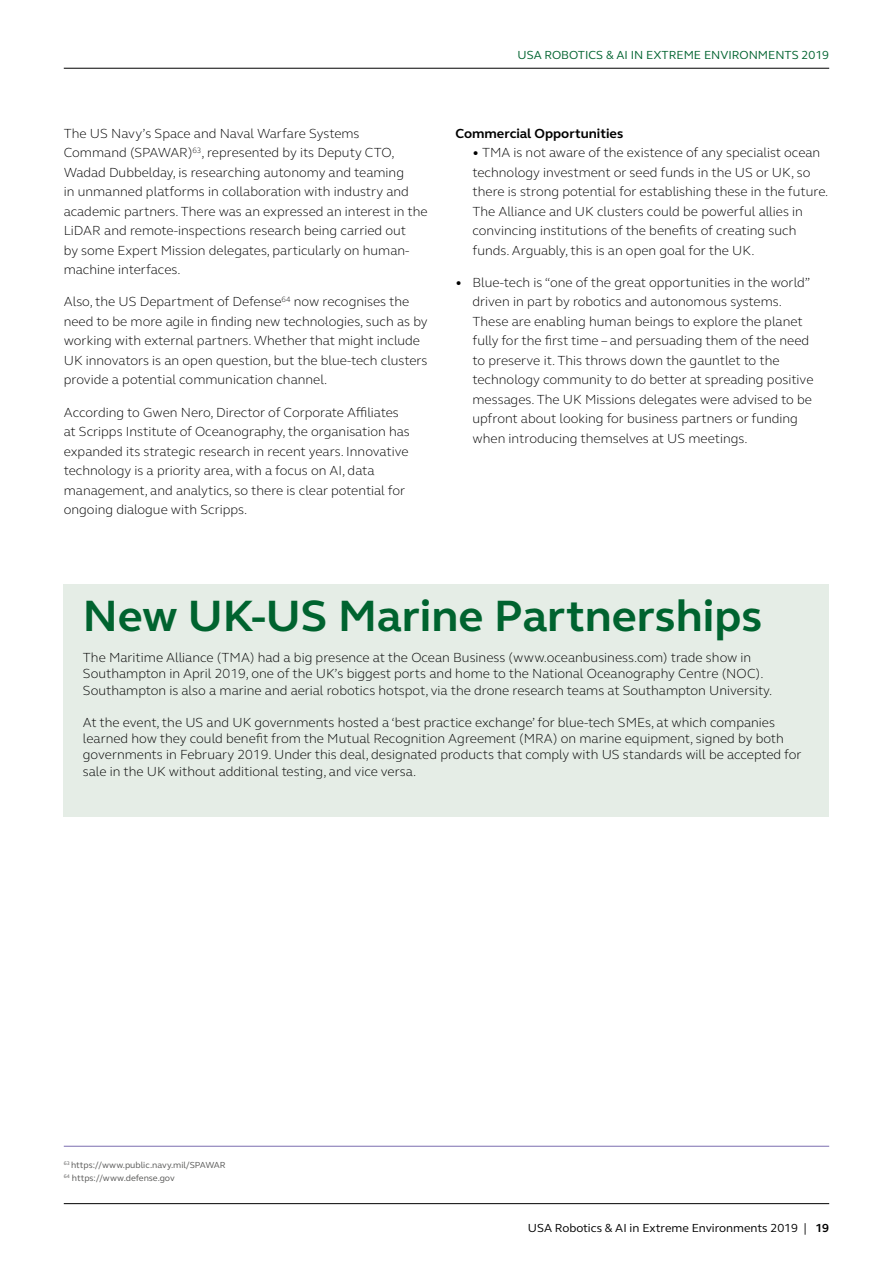
<style>
.page{position:relative;width:893px;height:1263px;background:#fff}
.page>*{position:absolute;margin:0;border:0;box-sizing:border-box;transform-origin:0 0}
.t1{font:700 45px "FS Elliot";color:#00632f}
.t2{font:300 13.5px/19.5px "FS Elliot";color:#000}
.t3{font:700 13.5px "FS Elliot";color:#000}
.t4{font:12px "FS Elliot";color:#000}
.t5{font:12px "FS Elliot";color:#00632f}
.t6{font:9px/13.5px "FS Elliot";color:#575756}
.s1{font-weight:700}
</style>
<div class="page">
<hr style="left:64px;top:1203px;width:765px;height:1px;background:#000">
<hr style="left:64px;top:68px;width:765px;height:1px;background:#000">
<div style="left:64px;top:584px;width:765px;height:232px;background:#e5ede6"></div>
<hr style="left:64px;top:1146px;width:765px;height:1px;background:#7c6eb0">
<p class="t2" style="left:64px;top:123px;width:365px">The US Navy’s Space and Naval Warfare Systems<br>Command (SPAWAR)<sup>63</sup>, represented by its Deputy CTO, Wadad Dubbelday, is researching autonomy and teaming<br>in unmanned platforms in collaboration with industry and academic partners. There was an expressed an interest in the LiDAR and remote-inspections research being carried out<br>by some Expert Mission delegates, particularly on human&shy;machine interfaces.</p>
<p class="t2" style="left:64px;top:292px;width:365px">Also, the US Department of Defense<sup>64</sup> now recognises the need to be more agile in finding new technologies, such as by working with external partners. Whether that might include UK innovators is an open question, but the blue-tech clusters provide a potential communication channel.</p>
<p class="t2" style="left:64px;top:402px;width:348px">According to Gwen Nero, Director of Corporate Affiliates at Scripps Institute of Oceanography, the organisation has expanded its strategic research in recent years. Innovative technology is a priority area, with a focus on AI, data management, and analytics, so there is clear potential for ongoing dialogue with Scripps.</p>
<p class="t5" style="left:517px;top:47px;width:313px">USA ROBOTICS &amp; AI IN EXTREME ENVIRONMENTS 2019</p>
<p class="t3" style="left:455px;top:124px;width:169px">Commercial Opportunities</p>
<p class="t2" style="left:472px;top:142px;width:357px">• TMA is not aware of the existence of any specialist ocean technology investment or seed funds in the US or UK, so there is strong potential for establishing these in the future.<br>The Alliance and UK clusters could be powerful allies in convincing institutions of the benefits of creating such funds. Arguably, this is an open goal for the UK.</p>
<p class="t2" style="left:472px;top:272px;width:342px;text-indent:-17px">• Blue-tech is “one of the great opportunities in the world” driven in part by robotics and autonomous systems.<br>These are enabling human beings to explore the planet fully for the first time – and persuading them of the need to preserve it. This throws down the gauntlet to the technology community to do better at spreading positive messages. The UK Missions delegates were advised to be upfront about looking for business partners or funding when introducing themselves at US meetings.</p>
<h1 class="t1" style="left:83px;top:585px;width:681px">New UK-US Marine Partnerships</h1>
<p class="t2" style="left:83px;top:649px;width:691px;line-height:16.2px">The Maritime Alliance (TMA) had a big presence at the Ocean Business (www.oceanbusiness.com) trade show in<br>Southampton in April 2019, one of the UK’s biggest ports and home to the National Oceanography Centre (NOC).<br>Southampton is also a marine and aerial robotics hotspot, via the drone research teams at Southampton University.</p>
<p class="t2" style="left:83px;top:714px;width:720px;line-height:16.2px">At the event, the US and UK governments hosted a ‘best practice exchange’ for blue-tech SMEs, at which companies learned how they could benefit from the Mutual Recognition Agreement (MRA) on marine equipment, signed by both governments in February 2019. Under this deal, designated products that comply with US standards will be accepted for sale in the UK without additional testing, and vice versa.</p>
<p class="t6" style="left:64px;top:1158px;width:164px"><sup>63</sup> https://www.public.navy.mil/SPAWAR<br><sup>64</sup> https://www.defense.gov</p>
<p class="t4" style="left:528px;top:1219px;width:303px">USA Robotics &amp; AI in Extreme Environments 2019 | <span class="s1">19</span></p>
</div>
